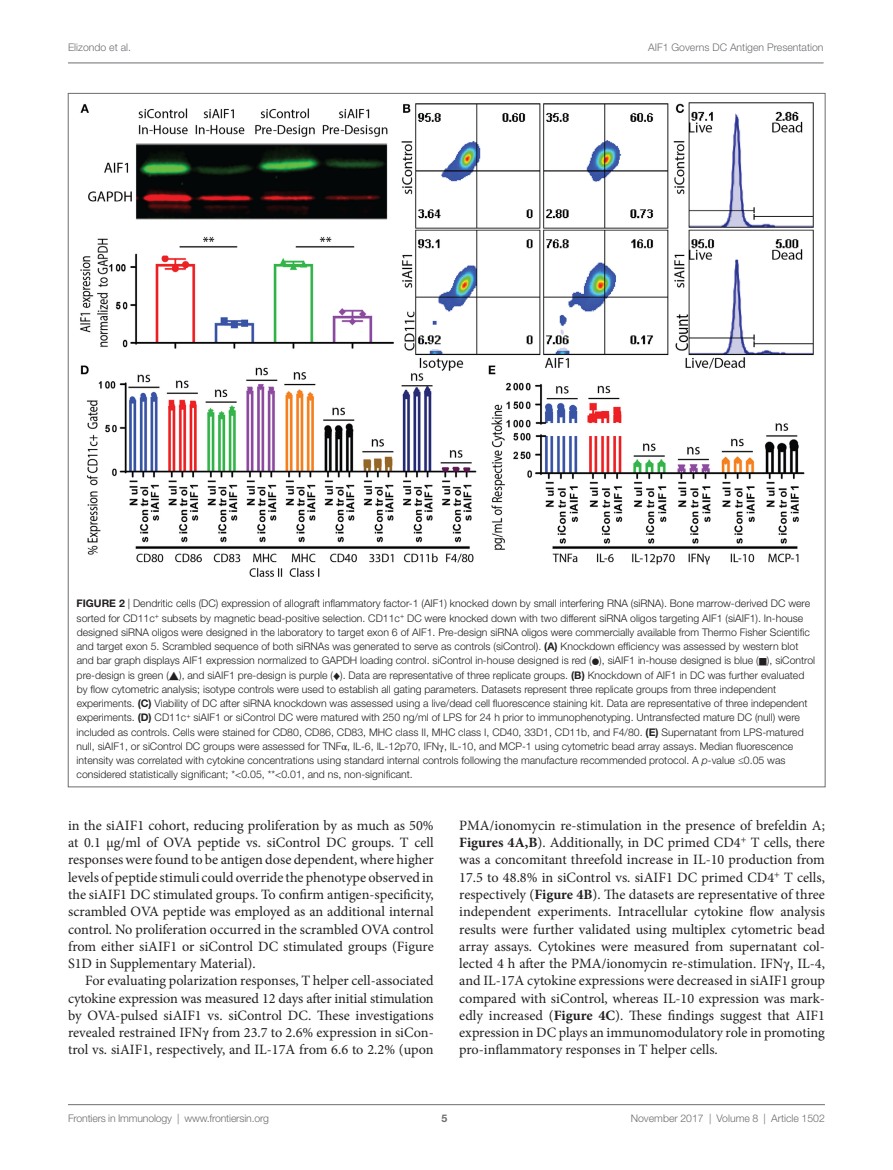
<style>
.page{position:relative;width:893px;height:1170px;background:#fff}
.page>*{position:absolute;margin:0;border:0;box-sizing:border-box;transform-origin:0 0}
.t1{font:14.25px/17.2px "Minion Pro";color:#231f20;text-align:justify}
.t2{font:300 10.5px/14.2px "Helvetica Neue LT Std";color:#231f20}
.t3{font:300 10.5px "Helvetica Neue LT Std";color:#6c6d70}
.t4{font:700 10.5px "Helvetica Neue LT Std";color:#6c6d70}
.s1{font-weight:700}
.s2{font-family:"STIX General";font-weight:400;font-size:9px}
.s3{font-family:"STIX General";font-weight:400}
.s4{font-style:italic}
.s5{font-family:"STIX General"}
</style>
<div class="page">
<img style="left:80px;top:102px;width:734px;height:475px">
<hr style="left:68px;top:1104px;width:757px;height:1px;background:#6c6d70">
<hr style="left:68px;top:63px;width:755px;height:1px;background:#6c6d70">
<p class="t3" style="left:68px;top:41px;width:65px">Elizondo et al.</p>
<p class="t3" style="left:648px;top:41px;width:177px">AIF1 Governs DC Antigen Presentation</p>
<p class="t2" style="left:77px;top:596px;width:740px"><span class="s1">FIGURE 2</span> | Dendritic cells (DC) expression of allograft inflammatory factor-1 (AIF1) knocked down by small interfering RNA (siRNA). Bone marrow-derived DC were sorted for CD11c<sup>+</sup> subsets by magnetic bead-positive selection. CD11c<sup>+</sup> DC were knocked down with two different siRNA oligos targeting AIF1 (siAIF1). In-house designed siRNA oligos were designed in the laboratory to target exon 6 of AIF1. Pre-design siRNA oligos were commercially available from Thermo Fisher Scientific and target exon 5. Scrambled sequence of both siRNAs was generated to serve as controls (siControl). <span class="s1">(A)</span> Knockdown efficiency was assessed by western blot and bar graph displays AIF1 expression normalized to GAPDH loading control. siControl in-house designed is red (<span class="s2">●</span>), siAIF1 in-house designed is blue (<span class="s2">■</span>), siControl pre-design is green (<span class="s2">▲</span>), and siAIF1 pre-design is purple (<span class="s3">♦</span>). Data are representative of three replicate groups. <span class="s1">(B)</span> Knockdown of AIF1 in DC was further evaluated by flow cytometric analysis; isotype controls were used to establish all gating parameters. Datasets represent three replicate groups from three independent experiments. <span class="s1">(C)</span> Viability of DC after siRNA knockdown was assessed using a live/dead cell fluorescence staining kit. Data are representative of three independent experiments. <span class="s1">(D)</span> CD11c<sup>+</sup> siAIF1 or siControl DC were matured with 250 ng/ml of LPS for 24 h prior to immunophenotyping. Untransfected mature DC (null) were included as controls. Cells were stained for CD80, CD86, CD83, MHC class II, MHC class I, CD40, 33D1, CD11b, and F4/80. <span class="s1">(E)</span> Supernatant from LPS-matured null, siAIF1, or siControl DC groups were assessed for TNF<span class="s3">α</span>, IL-6, IL-12p70, IFN<span class="s3">γ</span>, IL-10, and MCP-1 using cytometric bead array assays. Median fluorescence intensity was correlated with cytokine concentrations using standard internal controls following the manufacture recommended protocol. A <span class="s4">p</span>-value ≤0.05 was considered statistically significant; *&lt;0.05, **&lt;0.01, and ns, non-significant.</p>
<p class="t1" style="left:68px;top:816px;width:367px">in the siAIF1 cohort, reducing proliferation by as much as 50% at 0.1 µg/ml of OVA peptide vs. siControl DC groups. T cell responses were found to be antigen dose dependent, where higher levels of peptide stimuli could override the phenotype observed in the siAIF1 DC stimulated groups. To confirm antigen-specificity, scrambled OVA peptide was employed as an additional internal control. No proliferation occurred in the scrambled OVA control from either siAIF1 or siControl DC stimulated groups (Figure S1D in Supplementary Material).</p>
<p class="t1" style="left:68px;top:972px;width:367px;text-indent:17px">For evaluating polarization responses, T helper cell-associated cytokine expression was measured 12 days after initial stimulation by OVA-pulsed siAIF1 vs. siControl DC. These investigations revealed restrained IFN<span class="s5">γ</span> from 23.7 to 2.6% expression in siCon&shy;trol vs. siAIF1, respectively, and IL-17A from 6.6 to 2.2% (upon</p>
<p class="t1" style="left:459px;top:816px;width:367px">PMA/ionomycin re-stimulation in the presence of brefeldin A; <span class="s1">Figures 4A,B</span>). Additionally, in DC primed CD4<sup>+</sup> T cells, there was a concomitant threefold increase in IL-10 production from 17.5 to 48.8% in siControl vs. siAIF1 DC primed CD4<sup>+</sup> T cells, respectively (<span class="s1">Figure 4B</span>). The datasets are representative of three independent experiments. Intracellular cytokine flow analysis results were further validated using multiplex cytometric bead array assays. Cytokines were measured from supernatant col&shy;lected 4 h after the PMA/ionomycin re-stimulation. IFN<span class="s5">γ</span>, IL-4, and IL-17A cytokine expressions were decreased in siAIF1 group compared with siControl, whereas IL-10 expression was mark&shy;edly increased (<span class="s1">Figure 4C</span>). These findings suggest that AIF1 expression in DC plays an immunomodulatory role in promoting pro-inflammatory responses in T helper cells.</p>
<p class="t3" style="left:68px;top:1111px;width:203px">Frontiers in Immunology | www.frontiersin.org</p>
<p class="t3" style="left:631px;top:1111px;width:196px">November 2017 | Volume 8 | Article 1502</p>
<p class="t4" style="left:441px;top:1111px;width:7px">5</p>
</div>
